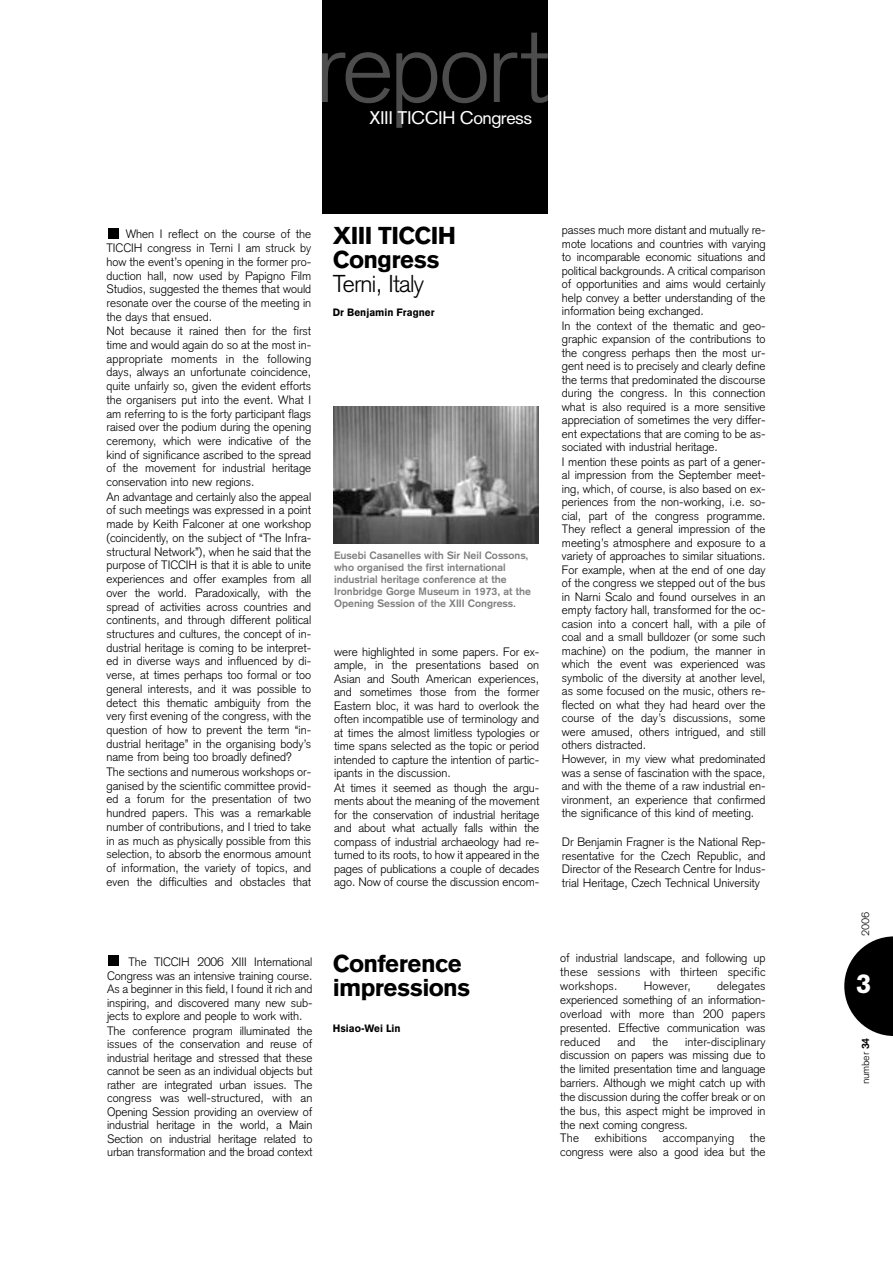
<style>
.page{position:relative;width:893px;height:1263px;background:#fff}
.page>*{position:absolute;margin:0;border:0;box-sizing:border-box;transform-origin:0 0}
.t1{font:300 102px "Akzidenz Grotesk BE";letter-spacing:-.05em;color:#4d4d4d}
.t2{font:700 27px "Akzidenz Grotesk BE";color:#fff}
.t3{font:900 24px/24px "Akzidenz Grotesk";letter-spacing:-.03em;color:#000}
.t4{font:300 24px "Akzidenz Grotesk";letter-spacing:-.03em;color:#000}
.t5{font:18px "Akzidenz Grotesk";letter-spacing:-.03em;color:#fff}
.t6{font:300 12px/13.5px "Akzidenz Grotesk";color:#000}
.t7{font:700 10.5px/12px "Akzidenz Grotesk";color:#808080}
.t8{font:900 10.5px "Akzidenz Grotesk";color:#000;scale:.95 1}
.t9{font:300 10.5px "Akzidenz Grotesk BE";letter-spacing:-.02em;color:#000}
.s1{font-family:"Akzidenz Grotesk";font-weight:700}
</style>
<div class="page">
<div style="left:109px;top:955px;width:10px;height:11px;background:#000"></div>
<svg style="left:844px;top:936px;width:48px;height:100px"></svg>
<div style="left:321px;top:0;width:226px;height:213px;background:#000"></div>
<div style="left:108px;top:228px;width:11px;height:10px;background:#000"></div>
<img style="left:333px;top:407px;width:205px;height:137px">
<h1 class="t1" style="left:314px;top:30px;width:237px">report</h1>
<h3 class="t5" style="left:369px;top:111px;width:164px">XIII TICCIH Congress</h3>
<p class="t6" style="left:106px;top:229px;width:206px;text-indent:19px">When I reflect on the course of the TICCIH congress in Terni I am struck by how the event’s opening in the former pro&shy;duction hall, now used by Papigno Film Studios, suggested the themes that would resonate over the course of the meeting in the days that ensued.<br>Not because it rained then for the first time and would again do so at the most in&shy;appropriate moments in the following days, always an unfortunate coincidence, quite unfairly so, given the evident efforts the organisers put into the event. What I am referring to is the forty participant flags raised over the podium during the opening ceremony, which were indicative of the kind of significance ascribed to the spread of the movement for industrial heritage conservation into new regions.<br>An advantage and certainly also the appeal of such meetings was expressed in a point made by Keith Falconer at one workshop (coincidently, on the subject of “The Infra&shy;structural Network”), when he said that the purpose of TICCIH is that it is able to unite experiences and offer examples from all over the world. Paradoxically, with the spread of activities across countries and continents, and through different political structures and cultures, the concept of in&shy;dustrial heritage is coming to be interpret&shy;ed in diverse ways and influenced by di&shy;verse, at times perhaps too formal or too general interests, and it was possible to detect this thematic ambiguity from the very first evening of the congress, with the question of how to prevent the term “in&shy;dustrial heritage” in the organising body’s name from being too broadly defined?<br>The sections and numerous workshops or&shy;ganised by the scientific committee provid&shy;ed a forum for the presentation of two hundred papers. This was a remarkable number of contributions, and I tried to take in as much as physically possible from this selection, to absorb the enormous amount of information, the variety of topics, and even the difficulties and obstacles that</p>
<h3 class="t3" style="left:333px;top:226px;width:125px">XIII TICCIH<br>Congress</h3>
<h3 class="t4" style="left:333px;top:275px;width:93px">Terni, Italy</h3>
<p class="t8" style="left:333px;top:308px;width:109px">Dr Benjamin Fragner</p>
<p class="t7" style="left:334px;top:550px;width:198px">Eusebi Casanelles with Sir Neil Cossons, who organised the first international industrial heritage conference at the Ironbridge Gorge Museum in 1973, at the Opening Session of the XIII Congress.</p>
<p class="t6" style="left:334px;top:646px;width:207px">were highlighted in some papers. For ex&shy;ample, in the presentations based on Asian and South American experiences, and sometimes those from the former Eastern bloc, it was hard to overlook the often incompatible use of terminology and at times the almost limitless typologies or time spans selected as the topic or period intended to capture the intention of partic&shy;ipants in the discussion.<br>At times it seemed as though the argu&shy;ments about the meaning of the movement for the conservation of industrial heritage and about what actually falls within the compass of industrial archaeology had re&shy;turned to its roots, to how it appeared in the pages of publications a couple of decades ago. Now of course the discussion encom-</p>
<p class="t6" style="left:562px;top:225px;width:205px">passes much more distant and mutually re&shy;mote locations and countries with varying to incomparable economic situations and political backgrounds. A critical comparison of opportunities and aims would certainly help convey a better understanding of the information being exchanged.<br>In the context of the thematic and geo&shy;graphic expansion of the contributions to the congress perhaps then the most ur&shy;gent need is to precisely and clearly define the terms that predominated the discourse during the congress. In this connection what is also required is a more sensitive appreciation of sometimes the very differ&shy;ent expectations that are coming to be as&shy;sociated with industrial heritage.<br>I mention these points as part of a gener&shy;al impression from the September meet&shy;ing, which, of course, is also based on ex&shy;periences from the non-working, i.e. so&shy;cial, part of the congress programme.<br>They reflect a general impression of the meeting’s atmosphere and exposure to a variety of approaches to similar situations.<br>For example, when at the end of one day of the congress we stepped out of the bus in Narni Scalo and found ourselves in an empty factory hall, transformed for the oc&shy;casion into a concert hall, with a pile of coal and a small bulldozer (or some such machine) on the podium, the manner in which the event was experienced was symbolic of the diversity at another level, as some focused on the music, others re&shy;flected on what they had heard over the course of the day’s discussions, some were amused, others intrigued, and still others distracted.<br>However, in my view what predominated was a sense of fascination with the space, and with the theme of a raw industrial en&shy;vironment, an experience that confirmed the significance of this kind of meeting.</p>
<p class="t6" style="left:562px;top:837px;width:205px;text-align:justify">Dr Benjamin Fragner is the National Rep&shy;resentative for the Czech Republic, and Director of the Research Centre for Indus&shy;trial Heritage, Czech Technical University</p>
<p class="t6" style="left:107px;top:956px;width:207px;text-indent:21px">The TICCIH 2006 XIII International Congress was an intensive training course.<br>As a beginner in this field, I found it rich and inspiring, and discovered many new sub&shy;jects to explore and people to work with.<br>The conference program illuminated the issues of the conservation and reuse of industrial heritage and stressed that these cannot be seen as an individual objects but rather are integrated urban issues. The congress was well-structured, with an Opening Session providing an overview of industrial heritage in the world, a Main Section on industrial heritage related to urban transformation and the broad context</p>
<p class="t6" style="left:560px;top:953px;width:207px;text-align:justify">of industrial landscape, and following up these sessions with thirteen specific workshops.</p>
<h3 class="t3" style="left:333px;top:954px;width:139px">Conference impressions</h3>
<p class="t8" style="left:333px;top:1025px;width:73px">Hsiao-Wei Lin</p>
<p class="t6" style="left:560px;top:980px;width:207px;text-align:justify;text-indent:157px">delegates experienced something of an information&shy;overload with more than 200 papers presented. Effective communication was reduced</p>
<p class="t6" style="left:643px;top:981px;width:48px">However,</p>
<p class="t6" style="left:560px;top:1036px;width:207px;text-indent:125px">inter-disciplinary discussion on papers was missing due to the limited presentation time and language barriers. Although we might catch up with the discussion during the coffer break or on the bus, this aspect might be improved in the next coming congress.<br>The</p>
<p class="t6" style="left:617px;top:1036px;width:20px">and</p>
<p class="t6" style="left:652px;top:1036px;width:17px">the</p>
<p class="t6" style="left:560px;top:1133px;width:207px;text-align:right">the<br>congress were also a good idea but the</p>
<p class="t6" style="left:594px;top:1133px;width:54px">exhibitions</p>
<p class="t6" style="left:662px;top:1133px;width:73px">accompanying</p>
<p class="t9" style="left:861px;top:936px;width:26px;rotate:-90deg">2006</p>
<h2 class="t2" style="left:856px;top:974px;width:17px">3</h2>
<p class="t9" style="left:861px;top:1084px;width:48px;rotate:-90deg">number <span class="s1">34</span></p>
</div>
